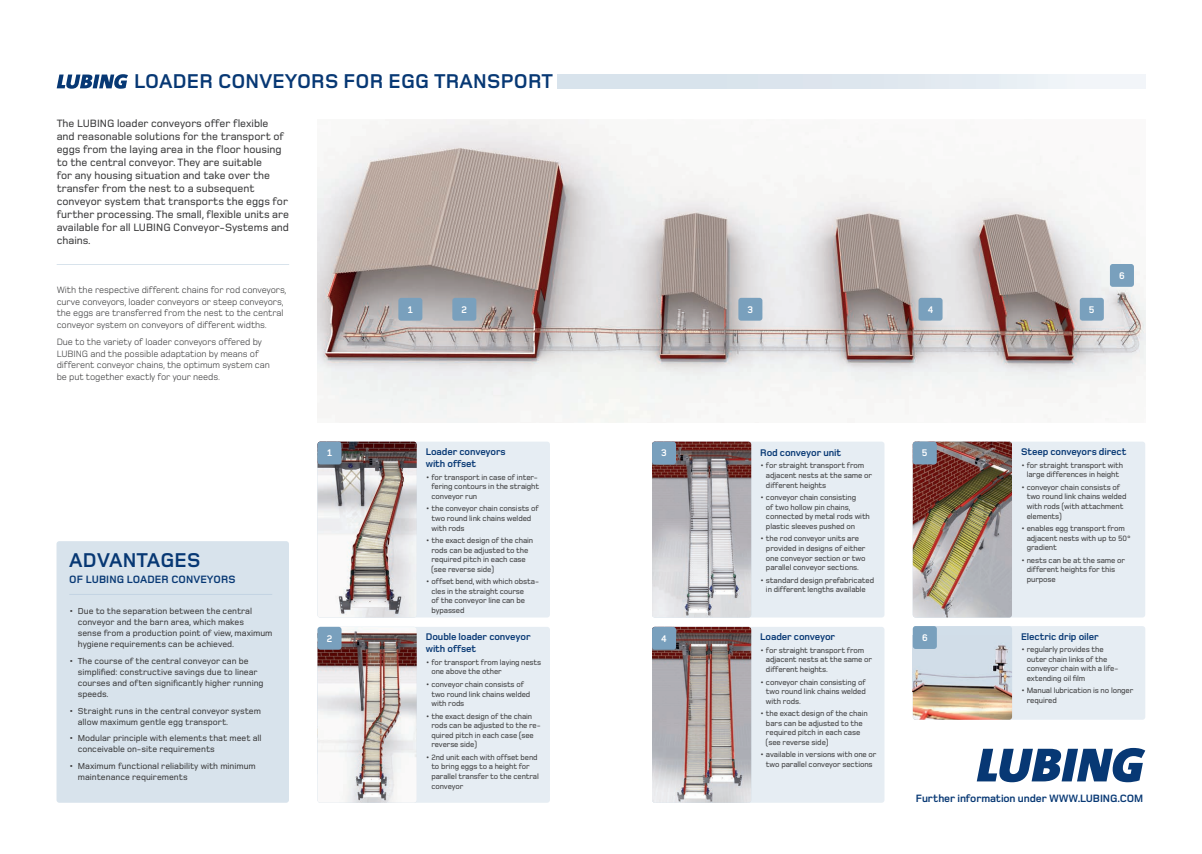
<style>
.page{position:relative;width:1202px;height:854px;background:#fff}
.page>*{position:absolute;margin:0;border:0;box-sizing:border-box;transform-origin:0 0}
.t1{font:700 20.7px "Foundry Monoline";letter-spacing:.01em;color:#073874}
.t2{font:500 11px/13px "Foundry Monoline";color:#3d3d3e}
.t3{font:700 11px "Foundry Monoline";letter-spacing:-.01em;color:#073874}
.t4{font:700 11px "Foundry Monoline";letter-spacing:.01em;color:#073874}
.t5{font:700 10px/12px "Foundry Monoline";letter-spacing:-.01em;color:#073874}
.t6{font:700 10px "Foundry Monoline";color:#fff}
.t7{font:9.5px/11.5px "Foundry Monoline";letter-spacing:-.01em;color:#3d3d3e}
.t8{font:500 9px/11px "Foundry Monoline";color:#3d3d3e}
.t9{font:500 8px/9.6px "Foundry Monoline";letter-spacing:-.015em;color:#3d3d3e}
</style>
<div class="page">
<div style="left:57px;top:541px;width:232px;height:261px;background:#d8e3ec;border-radius:3px"></div>
<div style="left:652px;top:441px;width:232px;height:176px;background:#e6edf3;border-radius:3px"></div>
<div style="left:913px;top:441px;width:232px;height:176px;background:#e6edf3;border-radius:3px"></div>
<div style="left:317px;top:441px;width:233px;height:176px;background:#e6edf3;border-radius:3px"></div>
<div style="left:652px;top:626px;width:232px;height:176px;background:#e6edf3;border-radius:3px"></div>
<div style="left:317px;top:626px;width:233px;height:176px;background:#e6edf3;border-radius:3px"></div>
<div style="left:913px;top:626px;width:232px;height:93px;background:#e6edf3;border-radius:3px"></div>
<svg style="left:977px;top:747px;width:168px;height:35px"></svg>
<img style="left:317px;top:119px;width:828px;height:303px">
<img style="left:652px;top:441px;width:99px;height:176px">
<img style="left:913px;top:441px;width:99px;height:176px">
<img style="left:317px;top:441px;width:100px;height:176px">
<div style="left:317px;top:441px;width:25px;height:23px;background:#79a0bd;border-radius:3px"></div>
<img style="left:652px;top:626px;width:99px;height:176px">
<img style="left:317px;top:626px;width:100px;height:176px">
<div style="left:317px;top:626px;width:25px;height:23px;background:#79a0bd;border-radius:3px"></div>
<div style="left:452px;top:298px;width:24px;height:22px;background:#79a0bd;border-radius:3px"></div>
<div style="left:913px;top:626px;width:99px;height:93px;background:#d1dee9;border-radius:3px"></div>
<img style="left:913px;top:645px;width:99px;height:74px">
<div style="left:652px;top:626px;width:24px;height:23px;background:#79a0bd;border-radius:3px"></div>
<div style="left:918px;top:298px;width:24px;height:22px;background:#79a0bd;border-radius:3px"></div>
<div style="left:913px;top:626px;width:24px;height:22px;background:#79a0bd;border-radius:3px"></div>
<div style="left:913px;top:441px;width:24px;height:23px;background:#79a0bd;border-radius:3px"></div>
<div style="left:1080px;top:298px;width:24px;height:22px;background:#79a0bd;border-radius:3px"></div>
<div style="left:1110px;top:264px;width:24px;height:23px;background:#79a0bd;border-radius:3px"></div>
<div style="left:652px;top:441px;width:24px;height:23px;background:#79a0bd;border-radius:3px"></div>
<div style="left:738px;top:298px;width:24px;height:22px;background:#79a0bd;border-radius:3px"></div>
<div style="left:398px;top:298px;width:24px;height:22px;background:#79a0bd;border-radius:3px"></div>
<svg style="left:57px;top:74px;width:71px;height:15px"></svg>
<hr style="left:69px;top:593px;width:203px;height:1px;background:#c4d4e3">
<svg style="left:557px;top:75px;width:588px;height:13px"></svg>
<hr style="left:57px;top:264px;width:232px;height:1px;background:#d8e3ec">
<h1 class="t1" style="left:134px;top:71px;width:420px">LOADER CONVEYORS FOR EGG TRANSPORT</h1>
<p class="t2" style="left:57px;top:117px;width:234px">The LUBING loader conveyors offer flexible and reasonable solutions for the transport of eggs from the laying area in the floor housing to the central conveyor. They are suitable<br>for any housing situation and take over the transfer from the nest to a subsequent conveyor system that transports the eggs for further processing. The small, flexible units are available for all LUBING Conveyor-Systems and chains.</p>
<p class="t7" style="left:57px;top:285px;width:231px">With the respective different chains for rod conveyors, curve conveyors, loader conveyors or steep conveyors, the eggs are transferred from the nest to the central conveyor system on conveyors of different widths.</p>
<p class="t7" style="left:57px;top:336px;width:215px">Due to the variety of loader conveyors offered by LUBING and the possible adaptation by means of different conveyor chains, the optimum system can be put together exactly for your needs.</p>
<p class="t6" style="left:408px;top:304px;width:6px">1</p>
<p class="t6" style="left:747px;top:304px;width:7px">3</p>
<p class="t6" style="left:462px;top:304px;width:7px">2</p>
<h1 class="t1" style="left:69px;top:549px;width:133px">ADVANTAGES</h1>
<h2 class="t4" style="left:69px;top:573px;width:168px">OF LUBING LOADER CONVEYORS</h2>
<p class="t8" style="left:78px;top:606px;width:196px;text-indent:-9px">• Due to the separation between the central conveyor and the barn area, which makes<br>sense from a production point of view, maximum hygiene requirements can be achieved.</p>
<p class="t8" style="left:78px;top:655px;width:187px;text-indent:-9px">• The course of the central conveyor can be simplified: constructive savings due to linear courses and often significantly higher running speeds.</p>
<p class="t8" style="left:78px;top:705px;width:185px;text-indent:-9px">• Straight runs in the central conveyor system allow maximum gentle egg transport.</p>
<p class="t8" style="left:78px;top:733px;width:185px;text-indent:-9px">• Modular principle with elements that meet all conceivable on-site requirements</p>
<p class="t8" style="left:78px;top:760px;width:180px;text-indent:-9px">• Maximum functional reliability with minimum maintenance requirements</p>
<p class="t6" style="left:327px;top:447px;width:6px">1</p>
<p class="t6" style="left:327px;top:632px;width:7px">2</p>
<p class="t5" style="left:426px;top:446px;width:82px">Loader conveyors with offset</p>
<p class="t9" style="left:431px;top:472px;width:109px;text-indent:-6px">• for transport in case of inter&shy;fering contours in the straight conveyor run</p>
<p class="t9" style="left:431px;top:504px;width:109px;text-indent:-6px">• the conveyor chain consists of two round link chains welded with rods</p>
<p class="t9" style="left:431px;top:535px;width:103px;text-indent:-6px">• the exact design of the chain rods can be adjusted to the required pitch in each case (see reverse side)</p>
<p class="t9" style="left:431px;top:577px;width:109px;text-indent:-6px">• offset bend, with which obsta&shy;cles in the straight course<br>of the conveyor line can be bypassed</p>
<p class="t5" style="left:426px;top:631px;width:106px">Double loader conveyor with offset</p>
<p class="t9" style="left:431px;top:657px;width:111px;text-indent:-6px">• for transport from laying nests one above the other</p>
<p class="t9" style="left:431px;top:679px;width:100px;text-indent:-6px">• conveyor chain consists of two round link chains welded with rods</p>
<p class="t9" style="left:431px;top:711px;width:111px;text-indent:-6px">• the exact design of the chain rods can be adjusted to the re&shy;quired pitch in each case (see reverse side)</p>
<p class="t9" style="left:431px;top:752px;width:109px;text-indent:-6px">• 2nd unit each with offset bend to bring eggs to a height for parallel transfer to the central conveyor</p>
<p class="t6" style="left:661px;top:447px;width:7px">3</p>
<p class="t6" style="left:661px;top:632px;width:7px">4</p>
<p class="t5" style="left:760px;top:447px;width:82px">Rod conveyor unit</p>
<p class="t9" style="left:766px;top:461px;width:108px;text-indent:-6px">• for straight transport from adjacent nests at the same or different heights</p>
<p class="t9" style="left:766px;top:493px;width:105px;text-indent:-6px">• conveyor chain consisting<br>of two hollow pin chains, connected by metal rods with plastic sleeves pushed on</p>
<p class="t9" style="left:766px;top:534px;width:101px;text-indent:-6px">• the rod conveyor units are provided in designs of either one conveyor section or two parallel conveyor sections.</p>
<p class="t9" style="left:760px;top:575px;width:115px;text-align:center">• standard design prefabricated in different lengths available</p>
<p class="t5" style="left:760px;top:631px;width:76px">Loader conveyor</p>
<p class="t9" style="left:766px;top:645px;width:108px;text-indent:-6px">• for straight transport from adjacent nests at the same or different heights.</p>
<p class="t9" style="left:766px;top:677px;width:101px;text-align:justify;text-indent:-6px">• conveyor chain consisting of two round link chains welded with rods.</p>
<p class="t9" style="left:766px;top:709px;width:103px;text-indent:-6px">• the exact design of the chain bars can be adjusted to the required pitch in each case (see reverse side)</p>
<p class="t9" style="left:760px;top:750px;width:118px;text-align:center">• available in versions with one or two parallel conveyor sections</p>
<p class="t6" style="left:1119px;top:270px;width:7px">6</p>
<p class="t6" style="left:928px;top:304px;width:7px">4</p>
<p class="t6" style="left:1089px;top:304px;width:7px">5</p>
<p class="t6" style="left:922px;top:447px;width:7px">5</p>
<p class="t5" style="left:1021px;top:446px;width:107px">Steep conveyors direct</p>
<p class="t9" style="left:1021px;top:460px;width:103px;text-align:center">• for straight transport with large differences in height</p>
<p class="t9" style="left:1027px;top:482px;width:101px;text-indent:-6px">• conveyor chain consists of two round link chains welded with rods (with attachment elements)</p>
<p class="t9" style="left:1027px;top:523px;width:106px;text-indent:-6px">• enables egg transport from adjacent nests with up to 50° gradient</p>
<p class="t9" style="left:1027px;top:555px;width:100px;text-indent:-6px">• nests can be at the same or different heights for this purpose</p>
<p class="t6" style="left:922px;top:632px;width:7px">6</p>
<p class="t5" style="left:1021px;top:630px;width:79px">Electric drip oiler</p>
<p class="t9" style="left:1027px;top:644px;width:93px;text-indent:-6px">• regularly provides the outer chain links of the conveyor chain with a life&shy;extending oil film</p>
<p class="t9" style="left:1027px;top:686px;width:108px;text-indent:-6px">• Manual lubrication is no longer required</p>
<h2 class="t3" style="left:916px;top:792px;width:229px">Further information under WWW.LUBING.COM</h2>
</div>
